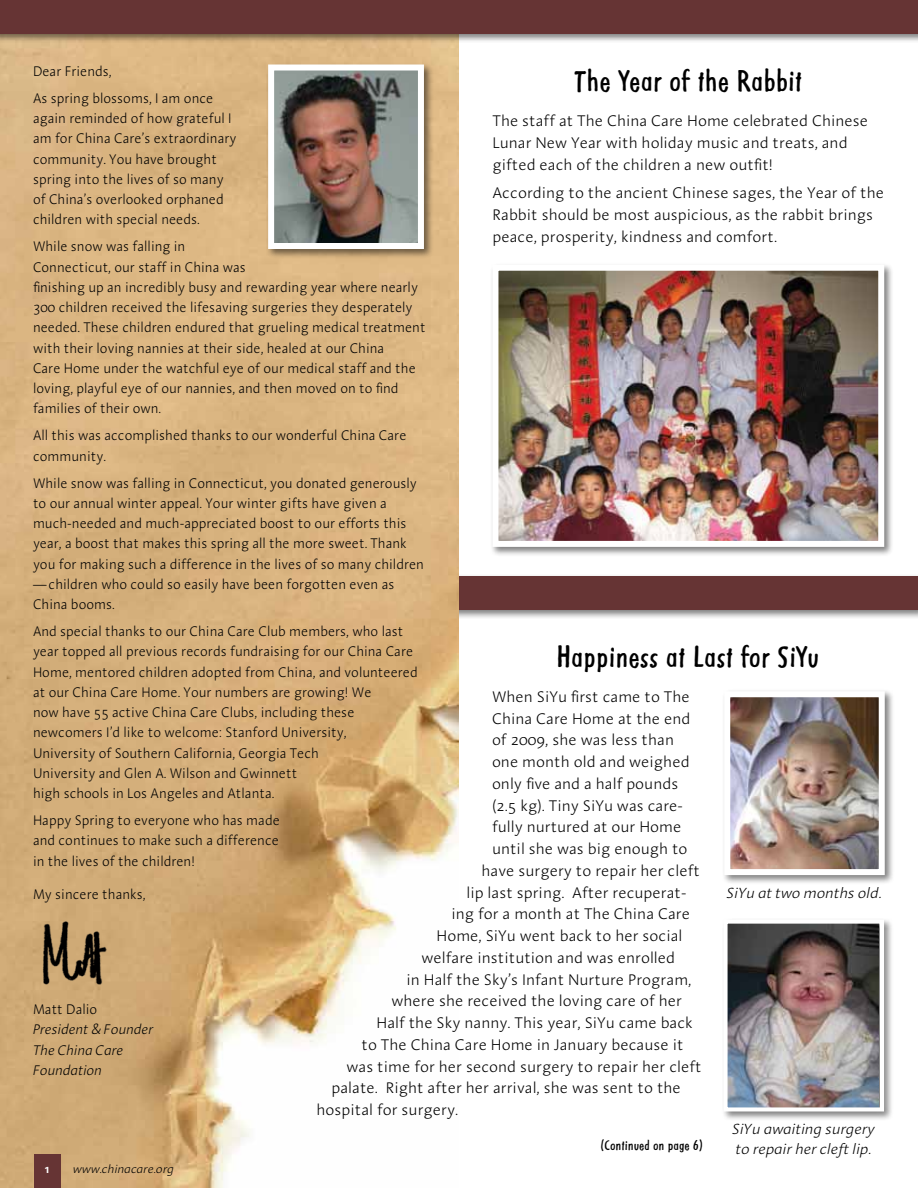
<style>
.page{position:relative;width:918px;height:1188px;background:#fff}
.page>*{position:absolute;margin:0;border:0;box-sizing:border-box;transform-origin:0 0}
.t1{font:33px "Filzer Script EF";color:#000}
.t2{font:300 15.75px/21.8px "Linotype Aroma";color:#000}
.t3{font:italic 300 15px/19.5px "Linotype Aroma";color:#000}
.t4{font:15px "Filzer Script EF";color:#000}
.t5{font:300 14.25px/20.2px "Linotype Aroma";color:#000;scale:.95 1}
.t6{font:italic 300 14.25px/20.2px "Linotype Aroma";color:#000;scale:.95 1}
.t7{font:italic 300 12px "Linotype Aroma";color:#000}
.t8{font:600 12px "Linotype Aroma";color:#fff}
</style>
<div class="page">
<div style="left:440px;top:574px;width:478px;height:46px;background:#000;opacity:.5"></div>
<div style="left:443px;top:576px;width:475px;height:34px;background:#663434"></div>
<img style="left:0;top:44px;width:459px;height:1144px">
<div style="left:266px;top:62px;width:168px;height:197px;background:#000;opacity:.5"></div>
<img style="left:275px;top:71px;width:142px;height:171px">
<div style="left:268px;top:64px;width:156px;height:185px;border:6px solid #fff"></div>
<div style="left:490px;top:262px;width:404px;height:295px;background:#000;opacity:.5"></div>
<img style="left:499px;top:272px;width:378px;height:268px">
<div style="left:492px;top:265px;width:392px;height:282px;border:6px solid #fff"></div>
<div style="left:721px;top:917px;width:173px;height:204px;background:#000;opacity:.5"></div>
<img style="left:729px;top:925px;width:150px;height:181px">
<div style="left:724px;top:920px;width:160px;height:191px;border:4px solid #fff"></div>
<div style="left:722px;top:689px;width:173px;height:196px;background:#000;opacity:.5"></div>
<img style="left:731px;top:698px;width:147px;height:170px">
<div style="left:724px;top:691px;width:161px;height:184px;border:6px solid #fff"></div>
<div style="left:0;top:0;width:918px;height:44px;background:#000;opacity:.5"></div>
<div style="left:0;top:0;width:918px;height:34px;background:#663434"></div>
<div style="left:34px;top:1154px;width:27px;height:34px;background:#663434"></div>
<img style="left:39px;top:914px;width:74px;height:79px">
<p class="t5" style="left:33px;top:57px;width:191px;line-height:27px">Dear Friends,<br>As spring blossoms, I am once</p>
<p class="t5" style="left:33px;top:108px;width:216px">again reminded of how grateful I am for China Care’s extraordinary community. You have brought spring into the lives of so many of China’s overlooked orphaned children with special needs.</p>
<p class="t5" style="left:33px;top:236px;width:415px">While snow was falling in<br>Connecticut, our staff in China was<br>finishing up an incredibly busy and rewarding year where nearly 300 children received the lifesaving surgeries they desperately needed. These children endured that grueling medical treatment with their loving nannies at their side, healed at our China<br>Care Home under the watchful eye of our medical staff and the loving, playful eye of our nannies, and then moved on to find families of their own.</p>
<p class="t5" style="left:33px;top:425px;width:395px">All this was accomplished thanks to our wonderful China Care community.</p>
<p class="t5" style="left:33px;top:472px;width:413px">While snow was falling in Connecticut, you donated generously to our annual winter appeal. Your winter gifts have given a much-needed and much-appreciated boost to our efforts this year, a boost that makes this spring all the more sweet. Thank you for making such a difference in the lives of so many children —children who could so easily have been forgotten even as China booms.</p>
<p class="t5" style="left:33px;top:621px;width:407px">And special thanks to our China Care Club members, who last year topped all previous records fundraising for our China Care Home, mentored children adopted from China, and volunteered at our China Care Home. Your numbers are growing! We<br>now have 55 active China Care Clubs, including these newcomers I’d like to welcome: Stanford University,<br>University of Southern California, Georgia Tech<br>University and Glen A. Wilson and Gwinnett<br>high schools in Los Angeles and Atlanta.</p>
<p class="t5" style="left:33px;top:810px;width:261px;text-align:justify">Happy Spring to everyone who has made and continues to make such a difference in the lives of the children!</p>
<p class="t5" style="left:33px;top:884px;width:120px">My sincere thanks,</p>
<h1 class="t1" style="left:575px;top:62px;width:229px">The Year of the Rabbit</h1>
<p class="t2" style="left:492px;top:110px;width:377px">The staff at The China Care Home celebrated Chinese<br>Lunar New Year with holiday music and treats, and gifted each of the children a new outfit!</p>
<p class="t2" style="left:492px;top:182px;width:393px">According to the ancient Chinese sages, the Year of the<br>Rabbit should be most auspicious, as the rabbit brings peace, prosperity, kindness and comfort.</p>
<h1 class="t1" style="left:556px;top:638px;width:264px">Happiness at Last for SiYu</h1>
<p class="t2" style="left:492px;top:686px;width:199px">When SiYu first came to The</p>
<p class="t2" style="left:492px;top:707px;width:200px">China Care Home at the end</p>
<p class="t2" style="left:492px;top:729px;width:184px">of 2009, she was less than</p>
<p class="t2" style="left:492px;top:751px;width:199px">one month old and weighed</p>
<p class="t2" style="left:492px;top:773px;width:188px">only five and a half pounds</p>
<p class="t2" style="left:492px;top:794px;width:193px">(2.5 kg). Tiny SiYu was care-</p>
<p class="t2" style="left:492px;top:816px;width:191px">fully nurtured at our Home</p>
<p class="t2" style="left:492px;top:838px;width:197px">until she was big enough to</p>
<p class="t2" style="left:481px;top:860px;width:220px">have surgery to repair her cleft</p>
<p class="t2" style="left:467px;top:881px;width:222px">lip last spring. After recuperat-</p>
<p class="t2" style="left:452px;top:903px;width:240px">ing for a month at The China Care</p>
<p class="t2" style="left:437px;top:925px;width:247px">Home, SiYu went back to her social</p>
<p class="t2" style="left:422px;top:947px;width:255px">welfare institution and was enrolled</p>
<p class="t2" style="left:407px;top:968px;width:287px">in Half the Sky’s Infant Nurture Program,</p>
<p class="t2" style="left:392px;top:990px;width:292px">where she received the loving care of her</p>
<p class="t2" style="left:377px;top:1012px;width:318px">Half the Sky nanny. This year, SiYu came back</p>
<p class="t2" style="left:362px;top:1034px;width:324px">to The China Care Home in January because it</p>
<p class="t2" style="left:347px;top:1055px;width:357px">was time for her second surgery to repair her cleft</p>
<p class="t2" style="left:332px;top:1077px;width:351px">palate. Right after her arrival, she was sent to the</p>
<p class="t2" style="left:317px;top:1099px;width:143px">hospital for surgery.</p>
<p class="t4" style="left:601px;top:1137px;width:104px">(Continued on page 6)</p>
<p class="t3" style="left:727px;top:883px;width:156px">SiYu at two months old.</p>
<p class="t5" style="left:33px;top:999px;width:69px">Matt Dalio</p>
<p class="t6" style="left:33px;top:1019px;width:128px">President &amp; Founder<br>The China Care<br>Foundation</p>
<p class="t3" style="left:732px;top:1119px;width:144px">SiYu awaiting surgery to repair her cleft lip.</p>
<p class="t8" style="left:44px;top:1161px;width:8px">1</p>
<p class="t7" style="left:73px;top:1162px;width:103px">www.chinacare.org</p>
</div>
